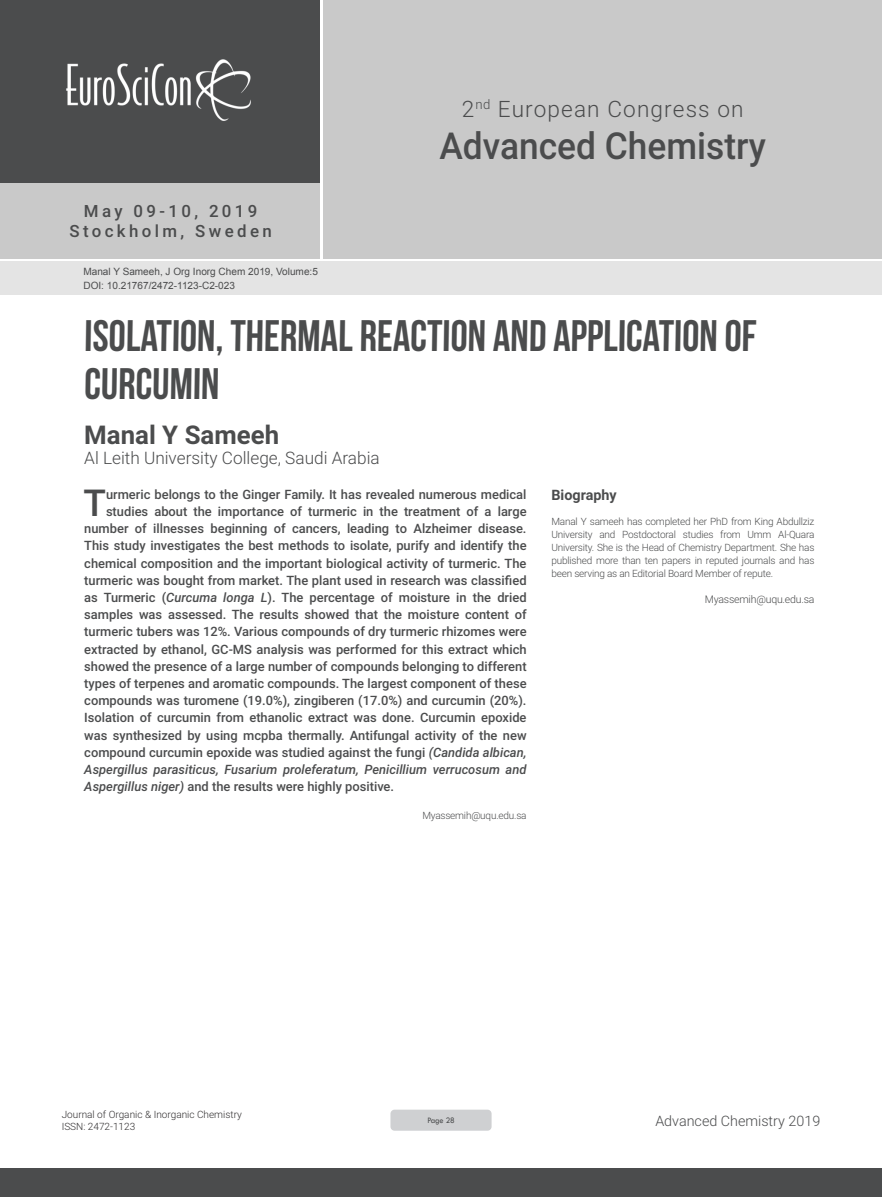
<style>
.page{position:relative;width:882px;height:1197px;background:#fff}
.page>*{position:absolute;margin:0;border:0;box-sizing:border-box;transform-origin:0 0}
.t1{font:44.1px/48.5px "Bebas Neue";color:#4b4c4d}
.Abstract{font:500 37.1px "Roboto";color:#4b4c4d;scale:.95 1}
.Abstract-2{font:500 37.1px "Roboto";color:#4b4c4d}
.t2{font:700 25.9px "Roboto";color:#4b4c4d}
.t3{font:300 22.57px "Roboto";letter-spacing:.05em;color:#4b4c4d}
.t4{font:300 17.15px "Roboto";color:#4b4c4d}
.t5{font:500 16.8px/20.3px "Roboto";letter-spacing:.2em;color:#4b4c4d;text-align:center}
.t6{font:300 14.35px "Roboto";color:#4b4c4d}
.Bio_Heading{font:700 14.35px "Roboto";color:#4b4c4d}
.Abstract-3{font:500 12.95px "Roboto";color:#4b4c4d}
.Abstract-4{font:italic 500 12.95px "Roboto";color:#4b4c4d}
.Biography{font:300 10.5px "Roboto";letter-spacing:-.02em;color:#4b4c4d}
.Biography-2{font:300 9.97px/13px "Roboto";letter-spacing:-.02em;color:#4b4c4d;text-align:justify}
.t7{font:9.97px "Arial";color:#4b4c4d}
.t8{font:300 9.97px/12.1px "Roboto";color:#312f30}
.t9{font:8.58px "Tw Cen";letter-spacing:-.02em;color:#4b4c4d;scale:.95 1}
.s1{font-style:italic}
</style>
<div class="page">
<div style="left:0;top:0;width:319px;height:183px;background:#4b4c4d"></div>
<div style="left:1px;top:183px;width:319px;height:76px;background:#c9c9c9"></div>
<div style="left:323px;top:0;width:559px;height:259px;background:#c9c9c9"></div>
<img style="left:66px;top:59px;width:185px;height:62px">
<div style="left:0;top:1168px;width:882px;height:29px;background:#4b4c4d"></div>
<div style="left:1px;top:261px;width:881px;height:33px;background:#e4e4e4"></div>
<div style="left:390px;top:1110px;width:102px;height:21px;background:#cfd0d2;border-radius:4px"></div>
<p class="t5" style="left:70px;top:200px;width:204px">May 09-10, 2019<br>Stockholm, Sweden</p>
<p class="t7" style="left:83px;top:265px;width:236px">Manal Y Sameeh, J Org Inorg Chem 2019, Volume:5</p>
<p class="t7" style="left:83px;top:279px;width:153px">DOI: 10.21767/2472-1123-C2-023</p>
<h3 class="t3" style="left:462px;top:93px;width:283px">2<sup>nd</sup> European Congress on</h3>
<h2 class="Abstract" style="left:439px;top:120px;width:345px">Advanced Chemistry</h2>
<p class="t1" style="left:84px;top:311px;width:674px">ISOLATION, THERMAL REACTION AND APPLICATION OF<br>CURCUMIN</p>
<p class="t2" style="left:84px;top:416px;width:196px">Manal Y Sameeh</p>
<p class="t4" style="left:84px;top:446px;width:297px">Al Leith University College, Saudi Arabia</p>
<p class="Abstract-2" style="left:83px;top:477px;width:24px">T</p>
<p class="Abstract-3" style="left:106px;top:485px;width:422px">urmeric belongs to the Ginger Family. It has revealed numerous medical</p>
<p class="Abstract-3" style="left:106px;top:502px;width:422px">studies about the importance of turmeric in the treatment of a large</p>
<p class="Abstract-3" style="left:84px;top:519px;width:444px">number of illnesses beginning of cancers, leading to Alzheimer disease.</p>
<p class="Abstract-3" style="left:84px;top:537px;width:444px">This study investigates the best methods to isolate, purify and identify the</p>
<p class="Abstract-3" style="left:84px;top:554px;width:444px">chemical composition and the important biological activity of turmeric. The</p>
<p class="Abstract-3" style="left:84px;top:571px;width:444px">turmeric was bought from market. The plant used in research was classified</p>
<p class="Abstract-3" style="left:84px;top:588px;width:444px">as Turmeric (<span class="s1">Curcuma longa L</span>). The percentage of moisture in the dried</p>
<p class="Abstract-3" style="left:84px;top:606px;width:444px">samples was assessed. The results showed that the moisture content of</p>
<p class="Abstract-3" style="left:84px;top:623px;width:444px">turmeric tubers was 12%. Various compounds of dry turmeric rhizomes were</p>
<p class="Abstract-3" style="left:84px;top:640px;width:444px">extracted by ethanol, GC-MS analysis was performed for this extract which</p>
<p class="Abstract-3" style="left:84px;top:657px;width:444px">showed the presence of a large number of compounds belonging to different</p>
<p class="Abstract-3" style="left:84px;top:674px;width:444px">types of terpenes and aromatic compounds. The largest component of these</p>
<p class="Abstract-3" style="left:84px;top:692px;width:444px">compounds was turomene (19.0%), zingiberen (17.0%) and curcumin (20%).</p>
<p class="Abstract-3" style="left:84px;top:709px;width:444px">Isolation of curcumin from ethanolic extract was done. Curcumin epoxide</p>
<p class="Abstract-3" style="left:84px;top:726px;width:444px">was synthesized by using mcpba thermally. Antifungal activity of the new</p>
<p class="Abstract-3" style="left:84px;top:743px;width:444px">compound curcumin epoxide was studied against the fungi <span class="s1">(Candida albican,</span></p>
<p class="Abstract-4" style="left:84px;top:760px;width:444px">Aspergillus parasiticus, Fusarium proleferatum, Penicillium verrucosum and</p>
<p class="Abstract-3" style="left:84px;top:778px;width:311px"><span class="s1">Aspergillus niger)</span> and the results were highly positive.</p>
<p class="Biography-2" style="left:422px;top:808px;width:106px">Myassemih@uqu.edu.sa</p>
<p class="Bio_Heading" style="left:551px;top:485px;width:67px">Biography</p>
<p class="Biography-2" style="left:551px;top:515px;width:265px">Manal Y sameeh has completed her PhD from King Abdullziz University and Postdoctoral studies from Umm Al-Quara University. She is the Head of Chemistry Department. She has published more than ten papers in reputed journals and has been serving as an Editorial Board Member of repute.</p>
<p class="Biography" style="left:705px;top:592px;width:111px">Myassemih@uqu.edu.sa</p>
<p class="t8" style="left:62px;top:1108px;width:182px">Journal of Organic &amp; Inorganic Chemistry<br>ISSN: 2472-1123</p>
<p class="t6" style="left:655px;top:1110px;width:166px">Advanced Chemistry 2019</p>
<p class="t9" style="left:427px;top:1115px;width:30px">Page 28</p>
</div>
